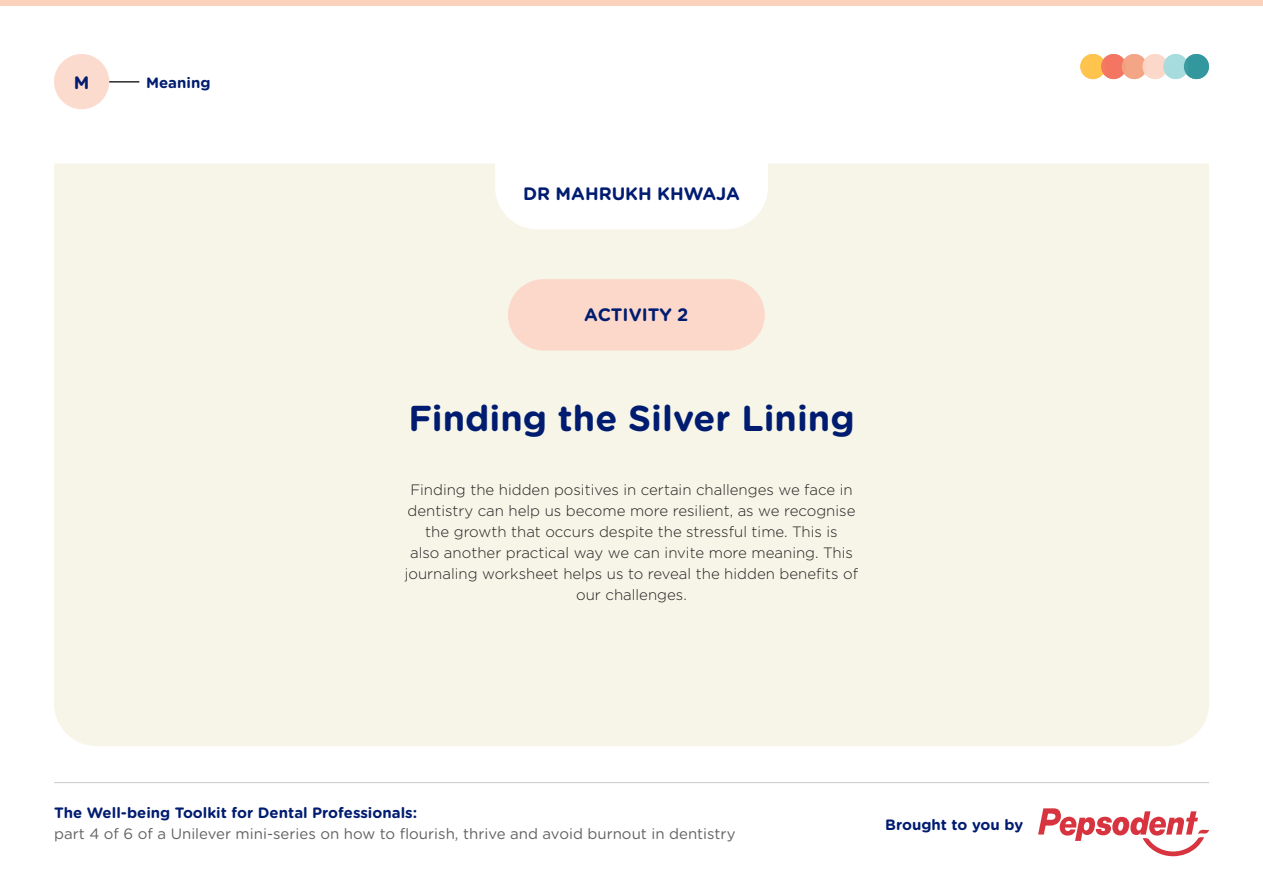
<style>
.page{position:relative;width:1263px;height:893px;background:#fff}
.page>*{position:absolute;margin:0;border:0;box-sizing:border-box;transform-origin:0 0}
.t1{font:700 36px "Gotham Rounded";color:#001c70}
.t2{font:700 18px "Gotham Rounded";color:#001c70}
.t3{font:300 15px/21px "Gotham HTF";color:#231f20;text-align:center}
.t4{font:15px "Gotham Rounded";color:#636366}
.t5{font:700 15px "Gotham Rounded";color:#001c70}
</style>
<div class="page">
<hr style="left:54px;top:782px;width:1155px;height:1px;background:#c7c8ca">
<div style="left:54px;top:54px;width:55px;height:55px;background:#fcd8ca;border-radius:50%"></div>
<div style="left:0;top:0;width:1263px;height:6px;background:#fbd3bc"></div>
<hr style="left:109px;top:82px;width:30px;height:1px;background:#231f20">
<div style="left:1080px;top:54px;width:25px;height:25px;background:#ffc74f;border-radius:50%"></div>
<div style="left:1101px;top:54px;width:25px;height:25px;background:#f37461;border-radius:50%"></div>
<div style="left:1122px;top:54px;width:25px;height:25px;background:#f4a584;border-radius:50%"></div>
<div style="left:1142px;top:54px;width:25px;height:25px;background:#fcd8ca;border-radius:50%"></div>
<div style="left:1163px;top:54px;width:25px;height:25px;background:#a6dcde;border-radius:50%"></div>
<div style="left:1184px;top:54px;width:25px;height:25px;background:#31979c;border-radius:50%"></div>
<svg style="left:1038px;top:808px;width:171px;height:48px"></svg>
<div style="left:54px;top:164px;width:1155px;height:582px;background:#f6f5e7"></div>
<div style="left:495px;top:119px;width:273px;height:110px;background:#fff;border-radius:43px"></div>
<div style="left:508px;top:279px;width:257px;height:72px;background:#fcd8ca;border-radius:36px"></div>
<p class="t2" style="left:74px;top:69px;width:17px">M</p>
<p class="t5" style="left:146px;top:71px;width:66px">Meaning</p>
<p class="t2" style="left:523px;top:180px;width:218px">DR MAHRUKH KHWAJA</p>
<p class="t2" style="left:584px;top:302px;width:106px">ACTIVITY 2</p>
<p class="t1" style="left:408px;top:392px;width:448px">Finding the Silver Lining</p>
<p class="t3" style="left:405px;top:479px;width:455px">Finding the hidden positives in certain challenges we face in dentistry can help us become more resilient, as we recognise the growth that occurs despite the stressful time. This is<br>also another practical way we can invite more meaning. This journaling worksheet helps us to reveal the hidden benefits of our challenges.</p>
<p class="t5" style="left:54px;top:802px;width:365px">The Well-being Toolkit for Dental Professionals:</p>
<p class="t4" style="left:54px;top:824px;width:683px">part 4 of 6 of a Unilever mini-series on how to flourish, thrive and avoid burnout in dentistry</p>
<p class="t5" style="left:885px;top:813px;width:139px">Brought to you by</p>
</div>
